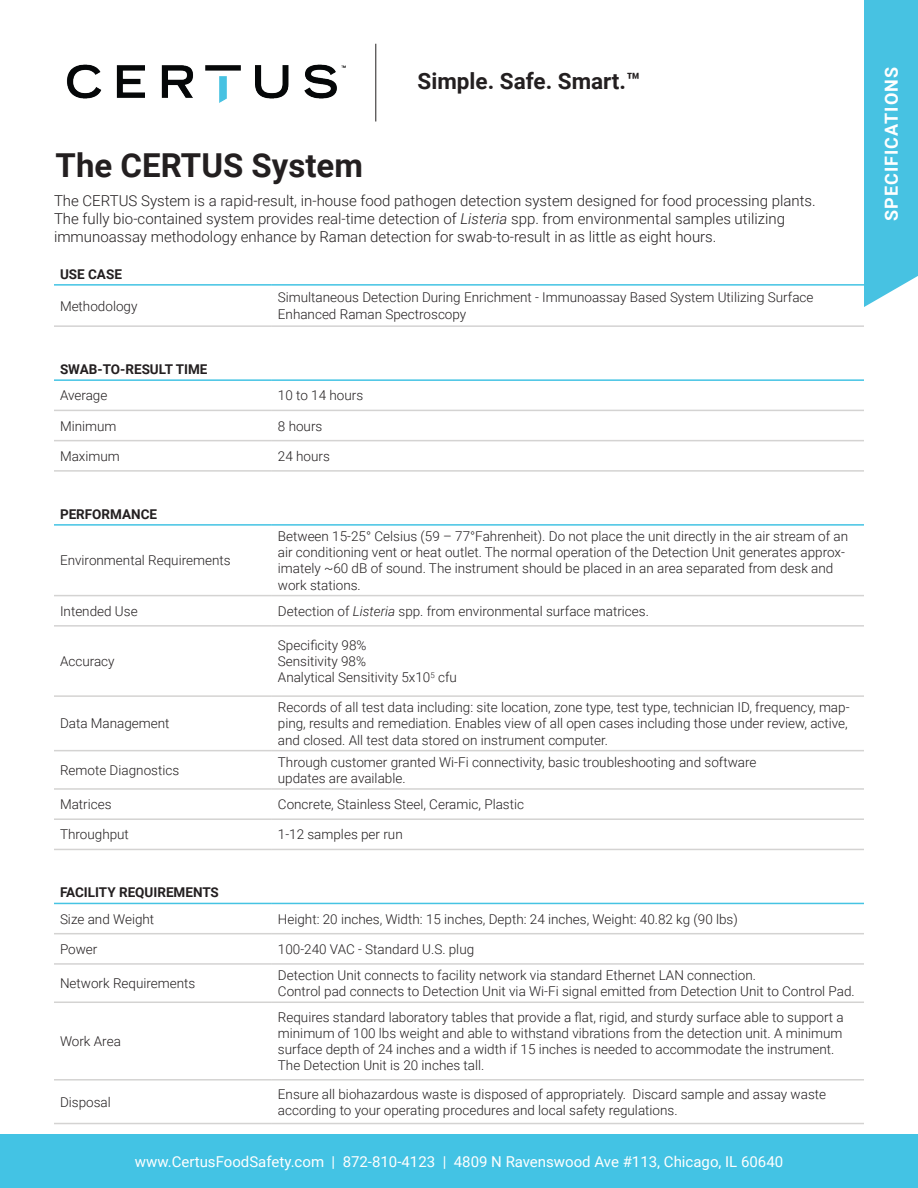
<style>
.page{position:relative;width:918px;height:1188px;background:#fff}
.page>*{position:absolute;margin:0;border:0;box-sizing:border-box;transform-origin:0 0}
.t1{font:700 33px "Roboto";color:#231f20}
.t2{font:700 22.5px "Roboto";color:#231f20}
.t3{font:700 18px "Roboto";letter-spacing:.06em;color:#fff}
.t4{font:300 15px/18px "Roboto";color:#231f20}
.t5{font:15px "Roboto";color:#fff}
.t6{font:300 13.5px/16.2px "Roboto";color:#231f20}
.t7{font:700 13.5px "Roboto";color:#231f20}
.s1{font-style:italic}
</style>
<div class="page">
<img style="left:67px;top:64px;width:279px;height:39px">
<div style="left:0;top:1134px;width:918px;height:54px;background:#43c3e4"></div>
<hr style="left:376px;top:44px;width:1px;height:77px;background:#231f20">
<div style="left:864px;top:0;width:54px;height:307px;background:#47c2e2"></div>
<hr style="left:54px;top:325px;width:218px;height:2px;background:#d4d3d2">
<hr style="left:272px;top:325px;width:592px;height:2px;background:#d4d3d2">
<hr style="left:54px;top:410px;width:218px;height:1px;background:#d4d3d2">
<hr style="left:272px;top:410px;width:592px;height:1px;background:#d4d3d2">
<hr style="left:54px;top:440px;width:218px;height:1px;background:#d4d3d2">
<hr style="left:272px;top:440px;width:592px;height:1px;background:#d4d3d2">
<hr style="left:54px;top:470px;width:218px;height:2px;background:#d4d3d2">
<hr style="left:272px;top:470px;width:592px;height:2px;background:#d4d3d2">
<hr style="left:54px;top:595px;width:218px;height:1px;background:#d4d3d2">
<hr style="left:272px;top:595px;width:592px;height:1px;background:#d4d3d2">
<hr style="left:54px;top:625px;width:218px;height:2px;background:#d4d3d2">
<hr style="left:272px;top:625px;width:592px;height:2px;background:#d4d3d2">
<hr style="left:54px;top:695px;width:218px;height:2px;background:#d4d3d2">
<hr style="left:272px;top:695px;width:592px;height:2px;background:#d4d3d2">
<hr style="left:54px;top:750px;width:218px;height:1px;background:#d4d3d2">
<hr style="left:272px;top:750px;width:592px;height:1px;background:#d4d3d2">
<hr style="left:54px;top:788px;width:218px;height:2px;background:#d4d3d2">
<hr style="left:272px;top:788px;width:592px;height:2px;background:#d4d3d2">
<hr style="left:54px;top:818px;width:218px;height:2px;background:#d4d3d2">
<hr style="left:272px;top:818px;width:592px;height:2px;background:#d4d3d2">
<hr style="left:54px;top:849px;width:218px;height:1px;background:#d4d3d2">
<hr style="left:272px;top:849px;width:592px;height:1px;background:#d4d3d2">
<hr style="left:54px;top:933px;width:218px;height:1px;background:#d4d3d2">
<hr style="left:272px;top:933px;width:592px;height:1px;background:#d4d3d2">
<hr style="left:54px;top:963px;width:218px;height:2px;background:#d4d3d2">
<hr style="left:272px;top:963px;width:592px;height:2px;background:#d4d3d2">
<hr style="left:54px;top:1002px;width:218px;height:1px;background:#d4d3d2">
<hr style="left:272px;top:1002px;width:592px;height:1px;background:#d4d3d2">
<hr style="left:54px;top:1079px;width:218px;height:2px;background:#d4d3d2">
<hr style="left:272px;top:1079px;width:592px;height:2px;background:#d4d3d2">
<hr style="left:54px;top:1123px;width:218px;height:1px;background:#d4d3d2">
<hr style="left:272px;top:1123px;width:592px;height:1px;background:#d4d3d2">
<hr style="left:54px;top:379px;width:218px;height:2px;background:#43c3e4">
<hr style="left:272px;top:379px;width:592px;height:2px;background:#43c3e4">
<hr style="left:54px;top:524px;width:218px;height:2px;background:#43c3e4">
<hr style="left:272px;top:524px;width:592px;height:2px;background:#43c3e4">
<hr style="left:54px;top:284px;width:218px;height:2px;background:#43c3e4">
<hr style="left:272px;top:284px;width:592px;height:2px;background:#43c3e4">
<hr style="left:54px;top:903px;width:218px;height:1px;background:#46c4e3">
<hr style="left:272px;top:903px;width:592px;height:1px;background:#46c4e3">
<p class="t1" style="left:56px;top:142px;width:309px">The CERTUS System</p>
<p class="t2" style="left:418px;top:65px;width:224px">Simple. Safe. Smart.™</p>
<p class="t4" style="left:54px;top:191px;width:763px">The CERTUS System is a rapid-result, in-house food pathogen detection system designed for food processing plants.<br>The fully bio-contained system provides real-time detection of <span class="s1">Listeria</span> spp. from environmental samples utilizing immunoassay methodology enhance by Raman detection for swab-to-result in as little as eight hours.</p>
<p class="t7" style="left:60px;top:265px;width:63px">USE CASE</p>
<p class="t6" style="left:60px;top:297px;width:79px">Methodology</p>
<p class="t6" style="left:278px;top:289px;width:537px">Simultaneous Detection During Enrichment - Immunoassay Based System Utilizing Surface<br>Enhanced Raman Spectroscopy</p>
<p class="t7" style="left:60px;top:360px;width:149px">SWAB-TO-RESULT TIME</p>
<p class="t6" style="left:60px;top:387px;width:49px">Average</p>
<p class="t6" style="left:278px;top:387px;width:87px">10 to 14 hours</p>
<p class="t6" style="left:60px;top:417px;width:58px">Minimum</p>
<p class="t6" style="left:278px;top:417px;width:46px">8 hours</p>
<p class="t6" style="left:60px;top:447px;width:61px">Maximum</p>
<p class="t6" style="left:278px;top:447px;width:53px">24 hours</p>
<p class="t7" style="left:60px;top:505px;width:99px">PERFORMANCE</p>
<p class="t6" style="left:60px;top:552px;width:172px">Environmental Requirements</p>
<p class="t6" style="left:278px;top:528px;width:572px">Between 15-25° Celsius (59 – 77°Fahrenheit). Do not place the unit directly in the air stream of an air conditioning vent or heat outlet. The normal operation of the Detection Unit generates approx&shy;imately ~60 dB of sound. The instrument should be placed in an area separated from desk and work stations.</p>
<p class="t6" style="left:60px;top:602px;width:79px">Intended Use</p>
<p class="t6" style="left:278px;top:602px;width:373px">Detection of <span class="s1">Listeria</span> spp. from environmental surface matrices.</p>
<p class="t6" style="left:60px;top:653px;width:56px">Accuracy</p>
<p class="t6" style="left:278px;top:636px;width:90px">Specificity 98%</p>
<p class="t6" style="left:278px;top:653px;width:90px">Sensitivity 98%</p>
<p class="t6" style="left:278px;top:669px;width:181px">Analytical Sensitivity 5x10<sup>5</sup> cfu</p>
<p class="t6" style="left:60px;top:715px;width:111px">Data Management</p>
<p class="t6" style="left:278px;top:699px;width:573px">Records of all test data including: site location, zone type, test type, technician ID, frequency, map&shy;ping, results and remediation. Enables view of all open cases including those under review, active, and closed. All test data stored on instrument computer.</p>
<p class="t6" style="left:60px;top:761px;width:121px">Remote Diagnostics</p>
<p class="t6" style="left:278px;top:753px;width:480px">Through customer granted Wi-Fi connectivity, basic troubleshooting and software updates are available.</p>
<p class="t6" style="left:60px;top:796px;width:53px">Matrices</p>
<p class="t6" style="left:278px;top:796px;width:248px">Concrete, Stainless Steel, Ceramic, Plastic</p>
<p class="t6" style="left:60px;top:826px;width:70px">Throughput</p>
<p class="t6" style="left:278px;top:826px;width:126px">1-12 samples per run</p>
<p class="t7" style="left:60px;top:883px;width:160px">FACILITY REQUIREMENTS</p>
<p class="t6" style="left:60px;top:910px;width:96px">Size and Weight</p>
<p class="t6" style="left:278px;top:910px;width:461px">Height: 20 inches, Width: 15 inches, Depth: 24 inches, Weight: 40.82 kg (90 lbs)</p>
<p class="t6" style="left:60px;top:940px;width:39px">Power</p>
<p class="t6" style="left:278px;top:940px;width:198px">100-240 VAC - Standard U.S. plug</p>
<p class="t6" style="left:60px;top:975px;width:137px">Network Requirements</p>
<p class="t6" style="left:278px;top:967px;width:578px">Detection Unit connects to facility network via standard Ethernet LAN connection.<br>Control pad connects to Detection Unit via Wi-Fi signal emitted from Detection Unit to Control Pad.</p>
<p class="t6" style="left:60px;top:1033px;width:62px">Work Area</p>
<p class="t6" style="left:278px;top:1008px;width:567px">Requires standard laboratory tables that provide a flat, rigid, and sturdy surface able to support a minimum of 100 lbs weight and able to withstand vibrations from the detection unit. A minimum surface depth of 24 inches and a width if 15 inches is needed to accommodate the instrument.<br>The Detection Unit is 20 inches tall.</p>
<p class="t6" style="left:60px;top:1093px;width:52px">Disposal</p>
<p class="t6" style="left:278px;top:1085px;width:550px">Ensure all biohazardous waste is disposed of appropriately. Discard sample and assay waste according to your operating procedures and local safety regulations.</p>
<p class="t5" style="left:135px;top:1151px;width:650px">www.CertusFoodSafety.com | 872-810-4123 | 4809 N Ravenswood Ave #113, Chicago, IL 60640</p>
<p class="t3" style="left:879px;top:221px;width:156px;rotate:-90deg">SPECIFICATIONS</p>
</div>
